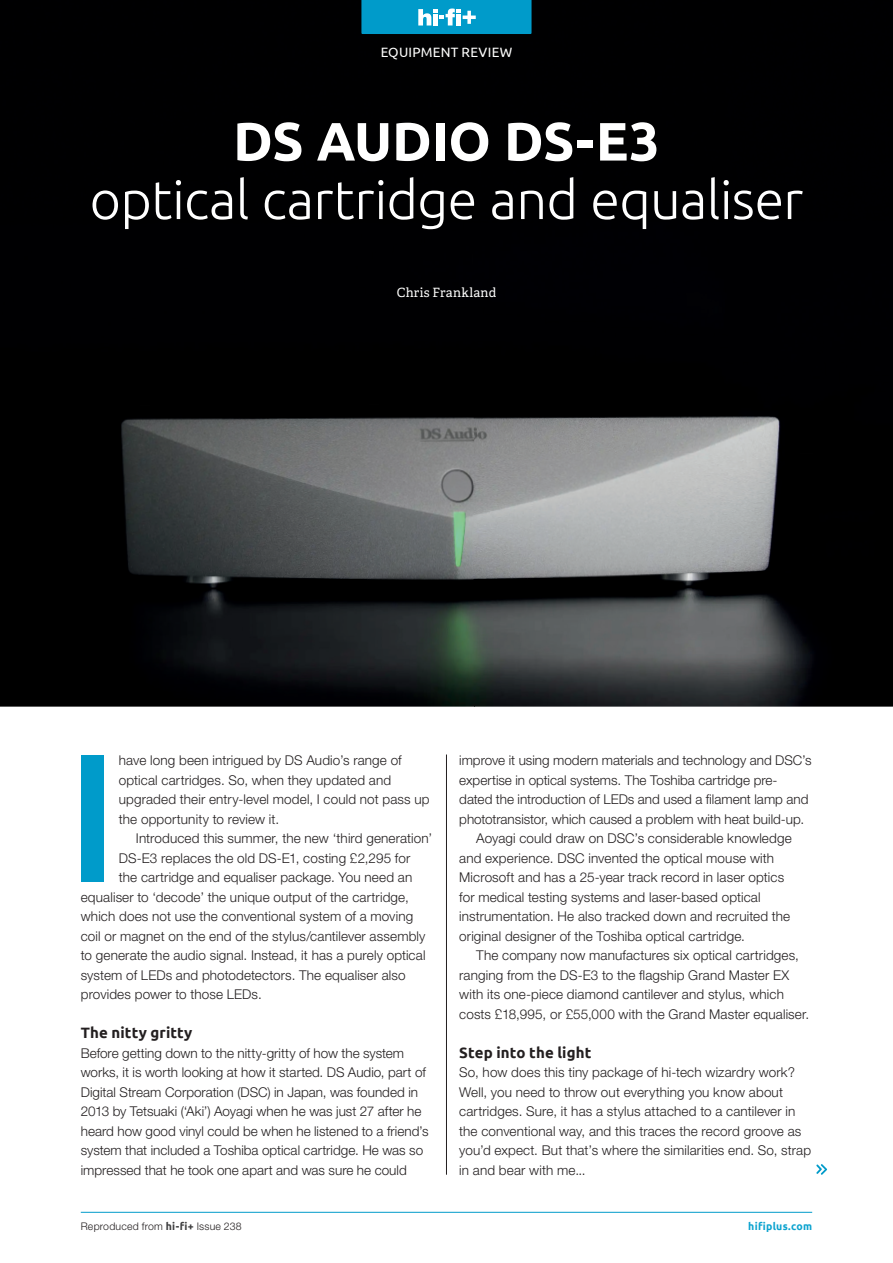
<style>
.page{position:relative;width:893px;height:1263px;background:#fff}
.page>*{position:absolute;margin:0;border:0;box-sizing:border-box;transform-origin:0 0}
.t1{font:500 182.4px "Ubuntu";color:#009bca}
.t2{font:300 54px "Ubuntu";letter-spacing:-.01em;color:#fff}
.t3{font:700 54px "Ubuntu";letter-spacing:-.005em;color:#fff}
.t4{font:700 15px "Ubuntu";letter-spacing:.01em;color:#231f20}
.t5{font:300 13.5px/19.5px "Helvetica Neue LT Std";letter-spacing:.01em;color:#231f20}
.t6{font:13.5px "Ubuntu";letter-spacing:.02em;color:#fff}
.t7{font:12.75px "Adelle";letter-spacing:.02em;color:#fff}
.t8{font:300 10.5px "Helvetica Neue LT Std";letter-spacing:.02em;color:#231f20}
.t9{font:700 10.5px "Ubuntu";letter-spacing:.025em;color:#0ca3cf}
.s1{font-family:"Ubuntu";font-weight:700;color:#3e3e3f}
</style>
<div class="page">
<div style="left:0;top:0;width:471px;height:404px;background:#000001"></div>
<div style="left:471px;top:0;width:422px;height:453px;background:#000002"></div>
<img style="left:0;top:404px;width:475px;height:303px">
<img style="left:473px;top:453px;width:420px;height:254px">
<hr style="left:446px;top:754px;width:1px;height:421px;background:#231f20">
<svg style="left:816px;top:1164px;width:11px;height:11px"></svg>
<hr style="left:81px;top:1212px;width:731px;height:1px;background:#009bca">
<svg style="left:361px;top:0;width:170px;height:34px;background:#16a3ce"></svg>
<p class="t6" style="left:381px;top:44px;width:133px">EQUIPMENT REVIEW</p>
<h2 class="t3" style="left:233px;top:109px;width:428px">DS AUDIO DS-E3</h2>
<h2 class="t2" style="left:90px;top:167px;width:715px">optical cartridge and equaliser</h2>
<p class="t7" style="left:397px;top:285px;width:101px">Chris Frankland</p>
<h1 class="t1" style="left:66px;top:702px;width:55px">I</h1>
<p class="t5" style="left:119px;top:750px;width:312px">have long been intrigued by DS Audio’s range of optical cartridges. So, when they updated and upgraded their entry-level model, I could not pass up the opportunity to review it.</p>
<p class="t5" style="left:136px;top:828px;width:298px">Introduced this summer, the new ‘third generation’</p>
<p class="t5" style="left:119px;top:848px;width:293px">DS-E3 replaces the old DS-E1, costing £2,295 for</p>
<p class="t5" style="left:119px;top:867px;width:295px">the cartridge and equaliser package. You need an</p>
<p class="t5" style="left:81px;top:887px;width:330px">equaliser to ‘decode’ the unique output of the cartridge,</p>
<p class="t5" style="left:81px;top:906px;width:334px">which does not use the conventional system of a moving</p>
<p class="t5" style="left:81px;top:926px;width:346px">coil or magnet on the end of the stylus/cantilever assembly</p>
<p class="t5" style="left:81px;top:945px;width:346px">to generate the audio signal. Instead, it has a purely optical</p>
<p class="t5" style="left:81px;top:965px;width:326px">system of LEDs and photodetectors. The equaliser also</p>
<p class="t5" style="left:81px;top:984px;width:182px">provides power to those LEDs.</p>
<p class="t4" style="left:81px;top:1024px;width:113px">The nitty gritty</p>
<p class="t5" style="left:81px;top:1043px;width:349px">Before getting down to the nitty-gritty of how the system works, it is worth looking at how it started. DS Audio, part of Digital Stream Corporation (DSC) in Japan, was founded in 2013 by Tetsuaki (‘Aki’) Aoyagi when he was just 27 after he heard how good vinyl could be when he listened to a friend’s system that included a Toshiba optical cartridge. He was so impressed that he took one apart and was sure he could</p>
<p class="t5" style="left:459px;top:750px;width:354px">improve it using modern materials and technology and DSC’s</p>
<p class="t5" style="left:459px;top:770px;width:320px">expertise in optical systems. The Toshiba cartridge pre-</p>
<p class="t5" style="left:459px;top:789px;width:351px">dated the introduction of LEDs and used a filament lamp and</p>
<p class="t5" style="left:459px;top:809px;width:346px">phototransistor, which caused a problem with heat build-up.</p>
<p class="t5" style="left:476px;top:828px;width:317px">Aoyagi could draw on DSC’s considerable knowledge</p>
<p class="t5" style="left:459px;top:848px;width:316px">and experience. DSC invented the optical mouse with</p>
<p class="t5" style="left:459px;top:867px;width:326px">Microsoft and has a 25-year track record in laser optics</p>
<p class="t5" style="left:459px;top:887px;width:303px">for medical testing systems and laser-based optical</p>
<p class="t5" style="left:459px;top:906px;width:333px">instrumentation. He also tracked down and recruited the</p>
<p class="t5" style="left:459px;top:926px;width:287px">original designer of the Toshiba optical cartridge.</p>
<p class="t5" style="left:476px;top:945px;width:324px">The company now manufactures six optical cartridges,</p>
<p class="t5" style="left:459px;top:965px;width:332px">ranging from the DS-E3 to the flagship Grand Master EX</p>
<p class="t5" style="left:459px;top:984px;width:326px">with its one-piece diamond cantilever and stylus, which</p>
<p class="t5" style="left:459px;top:1004px;width:351px">costs £18,995, or £55,000 with the Grand Master equaliser.</p>
<p class="t4" style="left:459px;top:1043px;width:134px">Step into the light</p>
<p class="t5" style="left:459px;top:1062px;width:353px">So, how does this tiny package of hi-tech wizardry work?<br>Well, you need to throw out everything you know about cartridges. Sure, it has a stylus attached to a cantilever in the conventional way, and this traces the record groove as you’d expect. But that’s where the similarities end. So, strap in and bear with me...</p>
<p class="t8" style="left:81px;top:1219px;width:162px">Reproduced from <span class="s1">hi-fi+</span> Issue 238</p>
<p class="t9" style="left:748px;top:1219px;width:65px">hifiplus.com</p>
</div>
